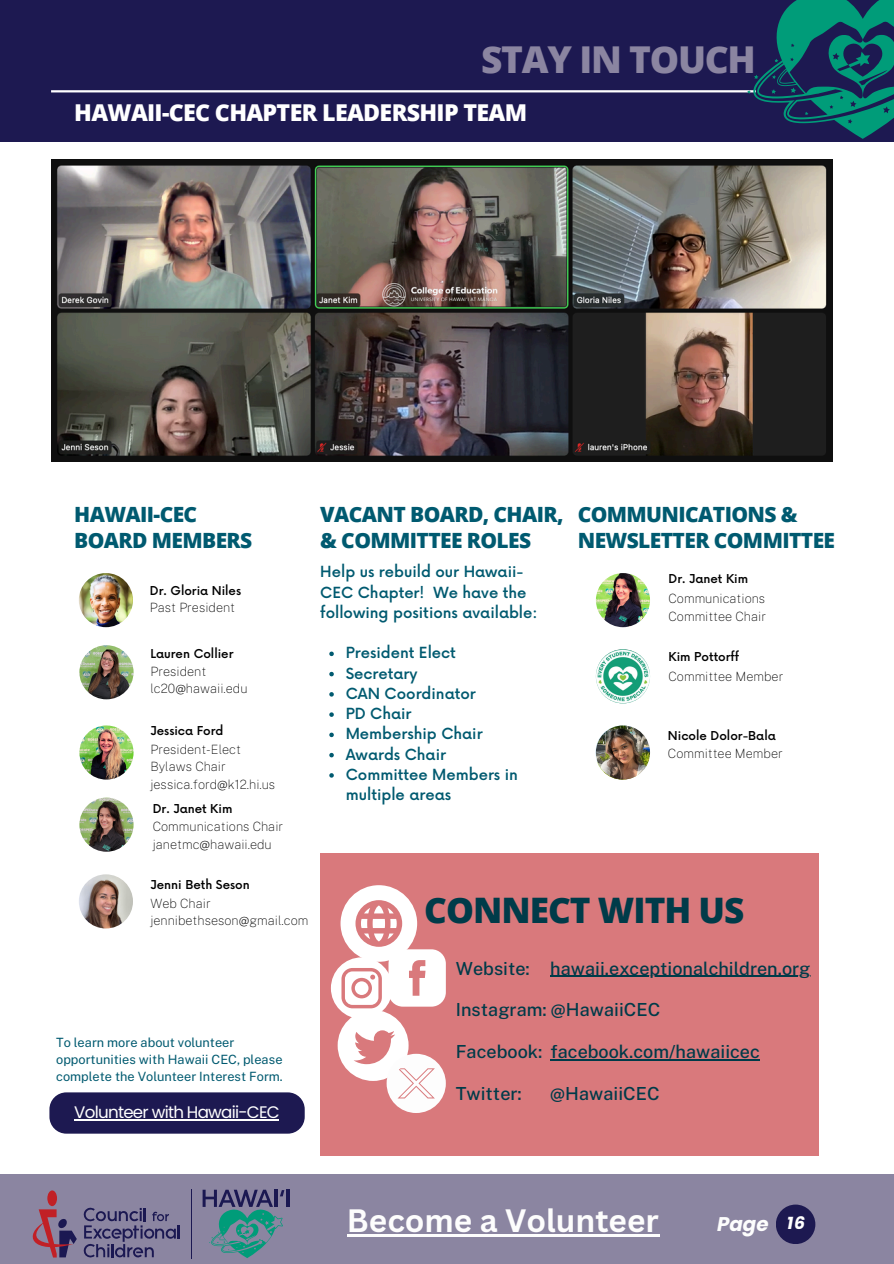
<style>
.page{position:relative;width:894px;height:1264px;background:#fff}
.page>*{position:absolute;margin:0;border:0;box-sizing:border-box;transform-origin:0 0}
.t1{font:800 37.05px "Open Sans";letter-spacing:-.035em;color:#8b85a1}
.t2{font:800 35.1px "Open Sans";letter-spacing:-.025em;color:#003b49}
.t3{font:700 31.5px "Canva Sans";color:#fdfdfd}
.t4{font:800 23.25px "Open Sans";letter-spacing:-.03em;color:#fff}
.t5{font:800 21px/25.8px "Open Sans";letter-spacing:-.03em;color:#005a70}
.t6{font:italic 700 19.8px "Poppins";color:#fdfdfd}
.t7{font:500 18px "Public Sans";color:#003b49}
.t8{font:italic 700 17.25px "Poppins";color:#fff}
.t9{font:16.65px "Poppins";letter-spacing:-.045em;color:#fff}
.t10{font:500 15px/20.2px "Now";color:#005a70}
.t11{font:100 12.75px/17.4px "Public Sans";color:#000}
.t12{font:12.75px/17px "Public Sans";color:#005a70}
.t13{font:500 12px "Now";color:#000}
</style>
<div class="page">
<div style="left:0;top:1173px;width:893px;height:90px;background:#8b85a1"></div>
<div style="left:775px;top:1204px;width:40px;height:39px;background:#1d1951;border-radius:50%"></div>
<img style="left:51px;top:159px;width:781px;height:302px">
<div style="left:320px;top:852px;width:498px;height:303px;background:#d9797c"></div>
<div style="left:0;top:0;width:893px;height:141px;background:#1d1951"></div>
<div style="left:49px;top:1092px;width:255px;height:41px;background:#1d1951;border-radius:17px"></div>
<hr style="left:51px;top:90px;width:704px;height:2px;background:#fff">
<img style="left:79px;top:573px;width:54px;height:54px;border-radius:50%">
<img style="left:79px;top:645px;width:54px;height:54px;border-radius:50%">
<img style="left:79px;top:725px;width:54px;height:54px;border-radius:50%">
<img style="left:79px;top:874px;width:54px;height:54px;border-radius:50%">
<img style="left:79px;top:797px;width:54px;height:54px;border-radius:50%">
<img style="left:595px;top:573px;width:55px;height:54px;border-radius:50%">
<img style="left:595px;top:649px;width:55px;height:54px;border-radius:50%">
<div style="left:47px;top:1190px;width:10px;height:16px;background:#c12026;border-radius:50%"></div>
<svg style="left:83px;top:1207px;width:97px;height:50px"></svg>
<svg style="left:33px;top:1209px;width:44px;height:48px"></svg>
<hr style="left:191px;top:1189px;width:1px;height:70px;background:#1b1852">
<hr style="left:286px;top:1189px;width:3px;height:17px;background:#1b1852">
<svg style="left:202px;top:1189px;width:82px;height:69px"></svg>
<svg style="left:331px;top:885px;width:114px;height:227px"></svg>
<img style="left:595px;top:725px;width:55px;height:54px;border-radius:50%">
<svg style="left:747px;top:0;width:146px;height:139px"></svg>
<hr style="left:74px;top:1119px;width:205px;height:1px;background:#fff">
<hr style="left:550px;top:975px;width:260px;height:1px;background:#003b49">
<hr style="left:550px;top:1059px;width:209px;height:1px;background:#003b49">
<svg style="left:329px;top:651px;width:5px;height:5px"></svg>
<svg style="left:329px;top:672px;width:5px;height:4px"></svg>
<svg style="left:329px;top:692px;width:5px;height:4px"></svg>
<svg style="left:329px;top:712px;width:5px;height:5px"></svg>
<svg style="left:329px;top:732px;width:5px;height:5px"></svg>
<svg style="left:329px;top:753px;width:5px;height:4px"></svg>
<svg style="left:329px;top:773px;width:5px;height:4px"></svg>
<hr style="left:347px;top:1233px;width:312px;height:3px;background:#fdfdfd">
<p class="t1" style="left:481px;top:34px;width:276px">STAY IN TOUCH</p>
<p class="t4" style="left:74px;top:97px;width:454px">HAWAII-CEC CHAPTER LEADERSHIP TEAM</p>
<p class="t5" style="left:74px;top:501px;width:179px">HAWAII-CEC<br>BOARD MEMBERS</p>
<h5 class="t5" style="left:577px;top:501px;width:259px">COMMUNICATIONS &amp;<br>NEWSLETTER COMMITTEE</h5>
<p class="t5" style="left:320px;top:501px;width:245px">VACANT BOARD, CHAIR, &amp; COMMITTEE ROLES</p>
<p class="t10" style="left:320px;top:562px;width:219px">Help us rebuild our Hawaii-<br>CEC Chapter! We have the following positions available:</p>
<p class="t10" style="left:345px;top:643px;width:112px">President Elect</p>
<p class="t10" style="left:345px;top:664px;width:73px">Secretary</p>
<p class="t10" style="left:345px;top:684px;width:131px">CAN Coordinator</p>
<p class="t10" style="left:345px;top:704px;width:67px">PD Chair</p>
<p class="t10" style="left:345px;top:724px;width:138px">Membership Chair</p>
<p class="t10" style="left:345px;top:745px;width:102px">Awards Chair</p>
<h1 class="t10" style="left:345px;top:765px;width:174px">Committee Members in multiple areas</h1>
<p class="t13" style="left:668px;top:572px;width:81px">Dr. Janet Kim</p>
<p class="t11" style="left:668px;top:590px;width:99px">Communications<br>Committee Chair</p>
<p class="t13" style="left:668px;top:650px;width:72px">Kim Pottorff</p>
<p class="t13" style="left:150px;top:584px;width:93px">Dr. Gloria Niles</p>
<p class="t11" style="left:150px;top:599px;width:87px">Past President</p>
<p class="t13" style="left:150px;top:647px;width:84px">Lauren Collier</p>
<p class="t11" style="left:150px;top:662px;width:57px">President</p>
<p class="t11" style="left:150px;top:680px;width:98px">lc20@hawaii.edu</p>
<p class="t11" style="left:668px;top:667px;width:116px">Committee Member</p>
<p class="t13" style="left:150px;top:724px;width:74px">Jessica Ford</p>
<p class="t13" style="left:667px;top:729px;width:109px">Nicole Dolor-Bala</p>
<p class="t11" style="left:150px;top:740px;width:92px">President-Elect</p>
<p class="t11" style="left:150px;top:758px;width:77px">Bylaws Chair</p>
<p class="t11" style="left:150px;top:775px;width:126px">jessica.ford@k12.hi.us</p>
<p class="t11" style="left:667px;top:744px;width:116px">Committee Member</p>
<h6 class="t13" style="left:153px;top:801px;width:81px">Dr. Janet Kim</h6>
<p class="t11" style="left:153px;top:817px;width:132px">Communications Chair</p>
<p class="t11" style="left:153px;top:835px;width:120px">janetmc@hawaii.edu</p>
<p class="t13" style="left:150px;top:878px;width:101px">Jenni Beth Seson</p>
<p class="t11" style="left:150px;top:894px;width:62px">Web Chair</p>
<p class="t11" style="left:150px;top:911px;width:159px">jennibethseson@gmail.com</p>
<p class="t12" style="left:56px;top:1034px;width:228px">To learn more about volunteer opportunities with Hawaii CEC, please complete the Volunteer Interest Form.</p>
<p class="t9" style="left:74px;top:1100px;width:207px">Volunteer with Hawaii-CEC</p>
<p class="t2" style="left:424px;top:885px;width:321px">CONNECT WITH US</p>
<p class="t7" style="left:455px;top:957px;width:75px">Website:</p>
<p class="t7" style="left:550px;top:957px;width:262px">hawaii.exceptionalchildren.org</p>
<p class="t7" style="left:455px;top:999px;width:206px">Instagram: @HawaiiCEC</p>
<p class="t7" style="left:455px;top:1040px;width:305px">Facebook: facebook.com/hawaiicec</p>
<p class="t7" style="left:455px;top:1082px;width:67px">Twitter:</p>
<p class="t7" style="left:550px;top:1082px;width:111px">@HawaiiCEC</p>
<p class="t3" style="left:347px;top:1198px;width:313px">Become a Volunteer</p>
<p class="t6" style="left:717px;top:1210px;width:53px">Page</p>
<p class="t8" style="left:786px;top:1211px;width:20px">16</p>
</div>
